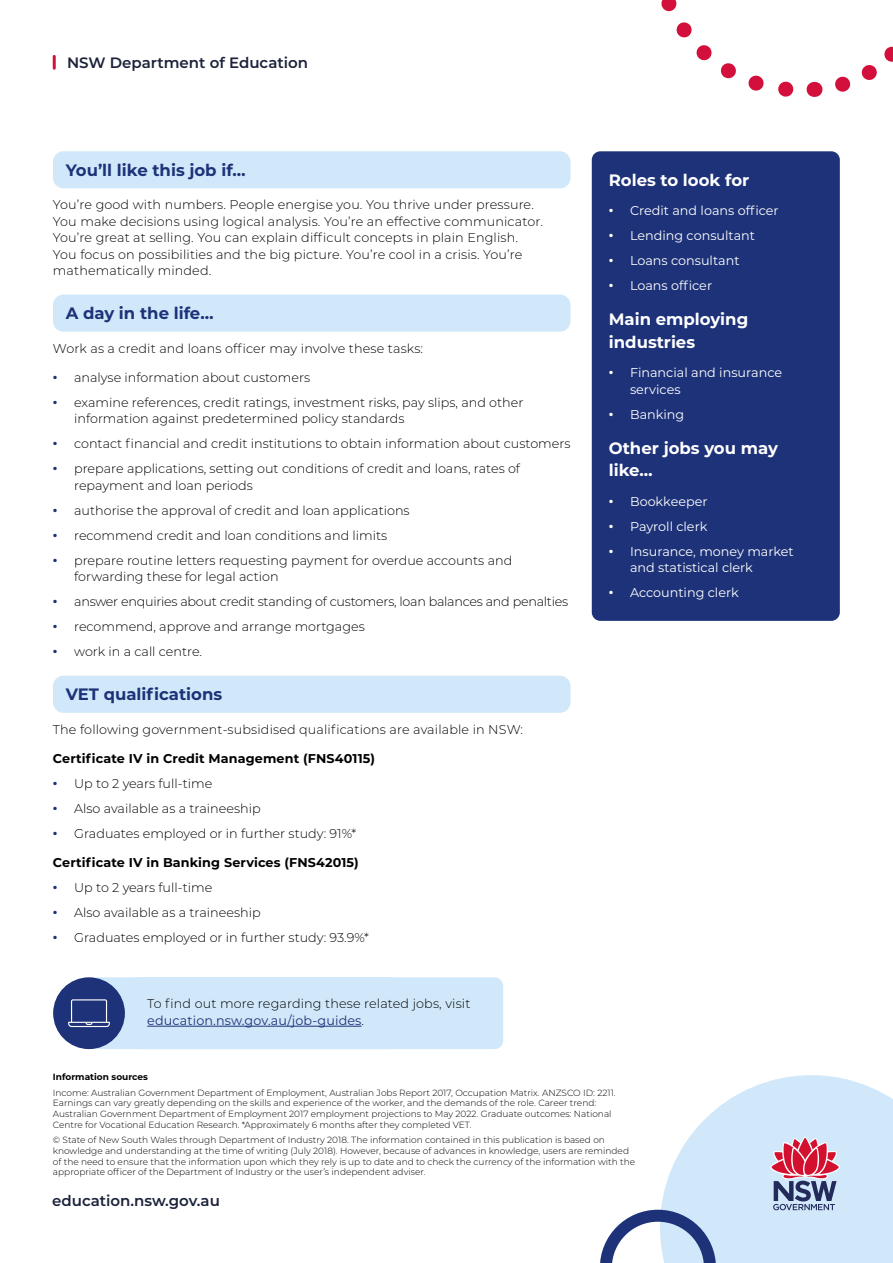
<style>
.page{position:relative;width:893px;height:1263px;background:#fff}
.page>*{position:absolute;margin:0;border:0;box-sizing:border-box;transform-origin:0 0}
.Body_Heading{font:700 16.5px/22.5px "Montserrat";color:#fff}
.Body_Heading_Boxed{font:700 16.5px "Montserrat";color:#1d3278}
.t1{font:600 15px "Montserrat";color:#1b223a}
.Body_2{font:300 12.75px/16.5px "Montserrat";color:#000}
.t2{font:12.75px/16.5px "Montserrat";color:#fff}
.Body_2-2{font:700 12.75px "Montserrat";letter-spacing:.01em;color:#000}
.Body_2-3{font:300 12.75px "Montserrat";letter-spacing:-.02em;color:#000}
.t3{font:900 12.75px "Montserrat";color:#1d3278}
.t4{font:900 12.75px "Montserrat";color:#fff}
.Reference{font:300 9px/10.8px "Montserrat";color:#000}
.Reference-2{font:700 9px "Montserrat";color:#000}
.s1{font-weight:400;color:#1d3278}
</style>
<div class="page">
<svg style="left:600px;top:1075px;width:293px;height:188px"></svg>
<div style="left:88px;top:977px;width:312px;height:72px;background:#d0e8f9;border-radius:9px"></div>
<div style="left:130px;top:977px;width:373px;height:72px;background:#d0e8f9;border-radius:9px"></div>
<hr style="left:147px;top:1026px;width:215px;height:1px;background:#1d3278">
<div style="left:53px;top:977px;width:72px;height:72px;background:#1d3278;border-radius:50%"></div>
<svg style="left:68px;top:999px;width:42px;height:28px"></svg>
<div style="left:53px;top:151px;width:517px;height:37px;background:#d0e8f9;border-radius:11px"></div>
<div style="left:53px;top:295px;width:517px;height:37px;background:#d0e8f9;border-radius:11px"></div>
<div style="left:53px;top:676px;width:517px;height:37px;background:#d0e8f9;border-radius:11px"></div>
<div style="left:592px;top:151px;width:248px;height:470px;background:#1d3278;border-radius:9px"></div>
<svg style="left:661px;top:0;width:232px;height:97px"></svg>
<svg style="left:53px;top:56px;width:3px;height:12px"></svg>
<p class="t1" style="left:67px;top:52px;width:243px">NSW Department of Education</p>
<h2 class="Body_Heading_Boxed" style="left:66px;top:158px;width:182px">You’ll like this job if…</h2>
<p class="Body_2" style="left:53px;top:196px;width:491px">You’re good with numbers. People energise you. You thrive under pressure.<br>You make decisions using logical analysis. You’re an effective communicator.<br>You’re great at selling. You can explain difficult concepts in plain English.<br>You focus on possibilities and the big picture. You’re cool in a crisis. You’re mathematically minded.</p>
<h2 class="Body_Heading_Boxed" style="left:66px;top:301px;width:149px">A day in the life…</h2>
<p class="Body_2" style="left:53px;top:339px;width:372px">Work as a credit and loans officer may involve these tasks:</p>
<p class="t3" style="left:53px;top:368px;width:6px">∙</p>
<p class="Body_2" style="left:74px;top:369px;width:237px">analyse information about customers</p>
<p class="t3" style="left:53px;top:393px;width:6px">∙</p>
<p class="Body_2" style="left:74px;top:394px;width:451px">examine references, credit ratings, investment risks, pay slips, and other information against predetermined policy standards</p>
<p class="t3" style="left:53px;top:434px;width:6px">∙</p>
<p class="Body_2" style="left:74px;top:435px;width:498px">contact financial and credit institutions to obtain information about customers</p>
<p class="t3" style="left:53px;top:459px;width:6px">∙</p>
<p class="Body_2" style="left:74px;top:460px;width:447px">prepare applications, setting out conditions of credit and loans, rates of repayment and loan periods</p>
<p class="t3" style="left:53px;top:501px;width:6px">∙</p>
<p class="Body_2" style="left:74px;top:502px;width:337px">authorise the approval of credit and loan applications</p>
<p class="t3" style="left:53px;top:526px;width:6px">∙</p>
<p class="Body_2" style="left:74px;top:527px;width:315px">recommend credit and loan conditions and limits</p>
<p class="t3" style="left:53px;top:551px;width:6px">∙</p>
<p class="Body_2" style="left:74px;top:552px;width:440px">prepare routine letters requesting payment for overdue accounts and forwarding these for legal action</p>
<p class="t3" style="left:53px;top:592px;width:6px">∙</p>
<p class="Body_2-3" style="left:74px;top:593px;width:495px">answer enquiries about credit standing of customers, loan balances and penalties</p>
<p class="t3" style="left:53px;top:617px;width:6px">∙</p>
<p class="Body_2" style="left:74px;top:618px;width:292px">recommend, approve and arrange mortgages</p>
<p class="t3" style="left:53px;top:642px;width:6px">∙</p>
<p class="Body_2" style="left:74px;top:643px;width:129px">work in a call centre.</p>
<h2 class="Body_Heading_Boxed" style="left:66px;top:682px;width:158px">VET qualifications</h2>
<p class="Body_2" style="left:53px;top:720px;width:472px">The following government-subsidised qualifications are available in NSW:</p>
<p class="Body_2-2" style="left:53px;top:749px;width:324px">Certificate IV in Credit Management (FNS40115)</p>
<p class="t3" style="left:53px;top:774px;width:6px">∙</p>
<p class="Body_2" style="left:74px;top:775px;width:140px">Up to 2 years full-time</p>
<p class="t3" style="left:53px;top:799px;width:6px">∙</p>
<p class="Body_2" style="left:74px;top:800px;width:188px">Also available as a traineeship</p>
<p class="t3" style="left:53px;top:824px;width:6px">∙</p>
<p class="Body_2" style="left:74px;top:825px;width:284px">Graduates employed or in further study: 91%*</p>
<p class="Body_2-2" style="left:53px;top:853px;width:307px">Certificate IV in Banking Services (FNS42015)</p>
<p class="t3" style="left:53px;top:878px;width:6px">∙</p>
<p class="Body_2" style="left:74px;top:879px;width:140px">Up to 2 years full-time</p>
<p class="t3" style="left:53px;top:903px;width:6px">∙</p>
<p class="Body_2" style="left:74px;top:904px;width:188px">Also available as a traineeship</p>
<p class="t3" style="left:53px;top:928px;width:6px">∙</p>
<p class="Body_2" style="left:74px;top:929px;width:296px">Graduates employed or in further study: 93.9%*</p>
<p class="Body_2" style="left:147px;top:995px;width:325px">To find out more regarding these related jobs, visit <span class="s1">education.nsw.gov.au/job-guides</span>.</p>
<h2 class="Body_Heading" style="left:609px;top:168px;width:142px">Roles to look for</h2>
<p class="t4" style="left:609px;top:201px;width:6px">∙</p>
<p class="t2" style="left:630px;top:202px;width:150px">Credit and loans officer</p>
<p class="t4" style="left:609px;top:226px;width:6px">∙</p>
<p class="t2" style="left:630px;top:227px;width:127px">Lending consultant</p>
<p class="t4" style="left:609px;top:251px;width:6px">∙</p>
<p class="t2" style="left:630px;top:252px;width:111px">Loans consultant</p>
<p class="t4" style="left:609px;top:276px;width:6px">∙</p>
<p class="t2" style="left:630px;top:277px;width:84px">Loans officer</p>
<h2 class="Body_Heading" style="left:609px;top:307px;width:141px">Main employing industries</h2>
<p class="t4" style="left:609px;top:363px;width:6px">∙</p>
<p class="t2" style="left:630px;top:364px;width:154px">Financial and insurance services</p>
<p class="t4" style="left:609px;top:404px;width:6px">∙</p>
<p class="t2" style="left:630px;top:405px;width:56px">Banking</p>
<h2 class="Body_Heading" style="left:609px;top:436px;width:171px">Other jobs you may like…</h2>
<p class="t4" style="left:609px;top:491px;width:6px">∙</p>
<p class="t2" style="left:630px;top:492px;width:79px">Bookkeeper</p>
<p class="t4" style="left:609px;top:516px;width:6px">∙</p>
<p class="t2" style="left:630px;top:517px;width:79px">Payroll clerk</p>
<p class="t4" style="left:609px;top:541px;width:6px">∙</p>
<p class="t2" style="left:630px;top:542px;width:165px">Insurance, money market and statistical clerk</p>
<p class="t4" style="left:609px;top:583px;width:6px">∙</p>
<p class="t2" style="left:630px;top:584px;width:110px">Accounting clerk</p>
<p class="Reference-2" style="left:53px;top:1071px;width:96px">Information sources</p>
<p class="Reference" style="left:53px;top:1086px;width:564px">Income: Australian Government Department of Employment, Australian Jobs Report 2017, Occupation Matrix. ANZSCO ID: 2211.<br>Earnings can vary greatly depending on the skills and experience of the worker, and the demands of the role. Career trend:<br>Australian Government Department of Employment 2017 employment projections to May 2022. Graduate outcomes: National Centre for Vocational Education Research. *Approximately 6 months after they completed VET.</p>
<p class="Reference" style="left:53px;top:1134px;width:584px">© State of New South Wales through Department of Industry 2018. The information contained in this publication is based on knowledge and understanding at the time of writing (July 2018). However, because of advances in knowledge, users are reminded of the need to ensure that the information upon which they rely is up to date and to check the currency of the information with the appropriate officer of the Department of Industry or the user’s independent adviser.</p>
<p class="t1" style="left:52px;top:1190px;width:169px">education.nsw.gov.au</p>
</div>
